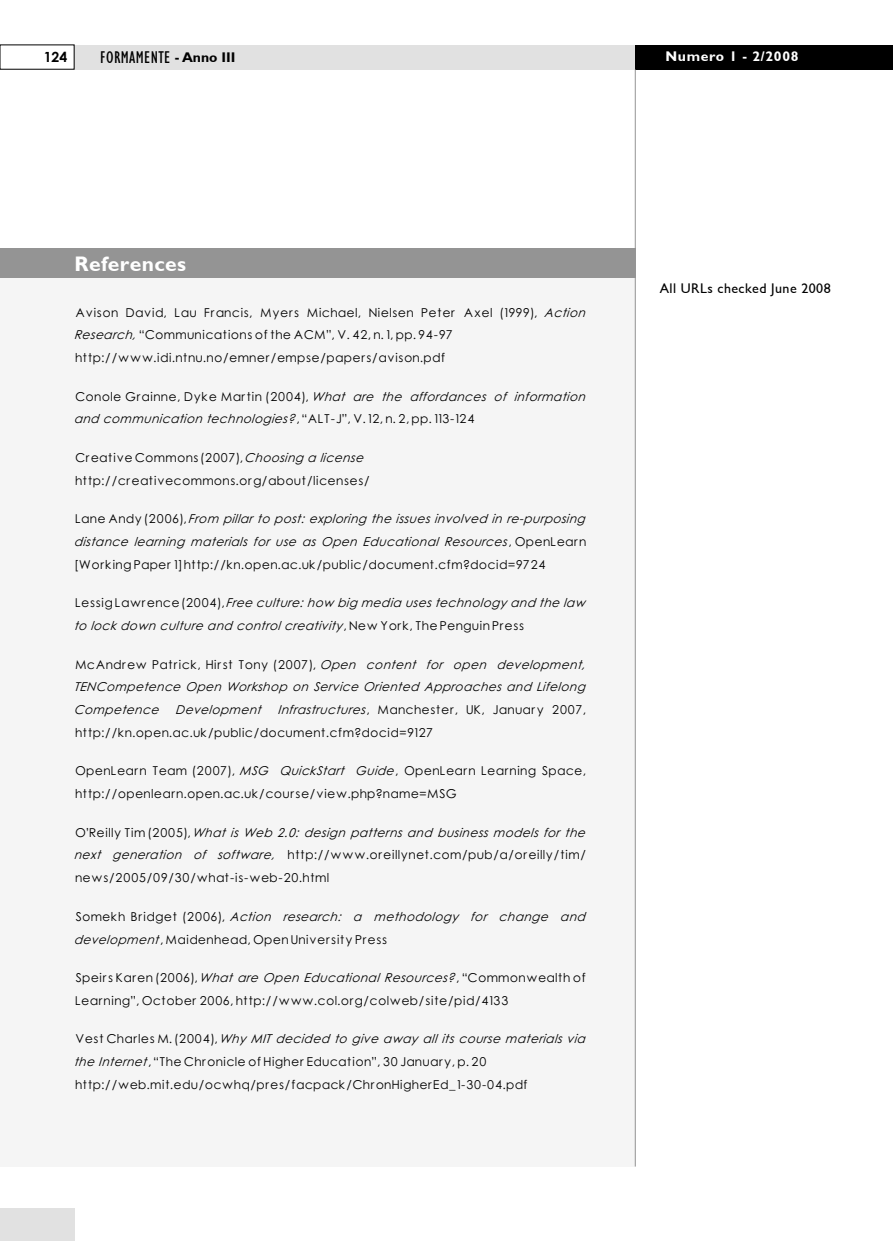
<style>
.page{position:relative;width:893px;height:1241px;background:#fff}
.page>*{position:absolute;margin:0;border:0;box-sizing:border-box;transform-origin:0 0}
.t1{font:700 21px "Formamente";letter-spacing:.02em;color:#fff}
.t2{font:17.5px "Formamente Condensed";color:#000}
.t3{font:14px "Formamente";letter-spacing:.03em;color:#000}
.t4{font:700 14px "Formamente";letter-spacing:.05em;color:#fff}
.t5{font:700 14px "Formamente";color:#000}
.t6{font:700 14px "Century Gothic";color:#000}
.t7{font:12.25px/22.8px "Forma Gotik";letter-spacing:.03em;color:#000}
.t8{font:italic 12.25px/22.8px "Forma Gotik i";color:#000}
.s1{font-family:"Forma Gotik i";font-style:italic}
.s2{font-family:"Forma Gotik";font-style:normal}
</style>
<div class="page">
<div style="left:0;top:248px;width:635px;height:31px;background:#949494"></div>
<div style="left:0;top:278px;width:635px;height:888px;background:#f5f5f5"></div>
<div style="left:74px;top:45px;width:819px;height:24px;background:#e1e1e1"></div>
<div style="left:635px;top:45px;width:258px;height:24px;background:#000"></div>
<hr style="left:635px;top:69px;width:1px;height:1097px;background:#949494">
<div style="left:0;top:1208px;width:74px;height:32px;background:#e1e1e1"></div>
<p class="t6" style="left:44px;top:47px;width:25px">124</p>
<h2 class="t2" style="left:100px;top:46px;width:51px">FORMAMENTE</h2>
<p class="t5" style="left:175px;top:49px;width:62px">- Anno III</p>
<p class="t4" style="left:665px;top:48px;width:135px">Numero 1 - 2/2008</p>
<h1 class="t1" style="left:74px;top:251px;width:113px">References</h1>
<p class="t7" style="left:74px;top:300px;width:516px">Avison David, Lau Francis, Myers Michael, Nielsen Peter Axel (1999), <span class="s1">Action<br>Research,</span>“Communications of the ACM”, V. 42, n. 1, pp. 94-97 http://www.idi.ntnu.no/emner/empse/papers/avison.pdf</p>
<p class="t8" style="left:74px;top:384px;width:516px"><span class="s2">C o n o l e G r a i n n e , D y k e M a r t i n ( 2 0 0 4 ) ,</span> What are the affordances of information and communication technologies?<span class="s2">, “ A L T - J ” , V . 1 2 , n . 2 , p p . 1 1 3 - 1 2 4</span></p>
<p class="t7" style="left:74px;top:446px;width:296px">Creative Commons (2007), <span class="s1">Choosing a license </span>http://creativecommons.org/about/licenses/</p>
<p class="t8" style="left:74px;top:507px;width:516px"><span class="s2">L a n e A n d y ( 2 0 0 6 ) ,</span> From pillar to post: exploring the issues involved in re-purposing distance learning materials for use as Open Educational Resources<span class="s2">, O p e n L e a r n</span></p>
<p class="t7" style="left:74px;top:552px;width:472px">[Working Paper 1] http://kn.open.ac.uk/public/document.cfm?docid=9724</p>
<p class="t8" style="left:74px;top:591px;width:516px"><span class="s2">L e s s i g L a w r e n c e ( 2 0 0 4 ) ,</span> Free culture: how big media uses technology and the law to lock down culture and control creativity<span class="s2">, N e w Y o r k , T h e P e n g u i n P r e s s</span></p>
<p class="t7" style="left:74px;top:652px;width:516px">McAndrew Patrick, Hirst Tony (2007), <span class="s1">Open content for open development,</span></p>
<p class="t8" style="left:74px;top:675px;width:516px">TENCompetence Open Workshop on Service Oriented Approaches and Lifelong<br>Competence Development Infrastructures<span class="s2">, M a n c h e s t e r , U K , J a n u a r y 2 0 0 7 ,</span></p>
<p class="t7" style="left:74px;top:720px;width:360px">http://kn.open.ac.uk/public/document.cfm?docid=9127</p>
<p class="t7" style="left:74px;top:759px;width:513px">OpenLearn Team (2007), <span class="s1">MSG QuickStart Guide</span>, OpenLearn Learning Space, http://openlearn.open.ac.uk/course/view.php?name=MSG</p>
<p class="t8" style="left:74px;top:820px;width:516px"><span class="s2">O ’ R e i l l y T i m ( 2 0 0 5 ) ,</span> What is Web 2.0: design patterns and business models for the</p>
<p class="t7" style="left:74px;top:843px;width:513px"><span class="s1">next generation of software,</span> http://www.oreillynet.com/pub/a/oreilly/tim/ news/2005/09/30/what-is-web-20.html</p>
<p class="t8" style="left:74px;top:904px;width:516px"><span class="s2">S o m e k h B r i d g e t ( 2 0 0 6 ) ,</span> Action research: a methodology for change and</p>
<p class="t7" style="left:74px;top:927px;width:314px"><span class="s1">development</span>, Maidenhead, Open University Press</p>
<p class="t7" style="left:74px;top:965px;width:513px">Speirs Karen (2006), <span class="s1">What are Open Educational Resources?</span>, “Commonwealth of<br>Learning”, October 2006, http://www.col.org/colweb/site/pid/4133</p>
<p class="t8" style="left:74px;top:1027px;width:516px"><span class="s2">V e s t C h a r l e s M . ( 2 0 0 4 ) ,</span> Why MIT decided to give away all its course materials via</p>
<p class="t7" style="left:74px;top:1049px;width:454px"><span class="s1">the Internet</span>, “The Chronicle of Higher Education”, 30 January, p. 20 http://web.mit.edu/ocwhq/pres/facpack/ChronHigherEd_1-30-04.pdf</p>
<p class="t3" style="left:660px;top:280px;width:172px">All URLs checked June 2008</p>
</div>
